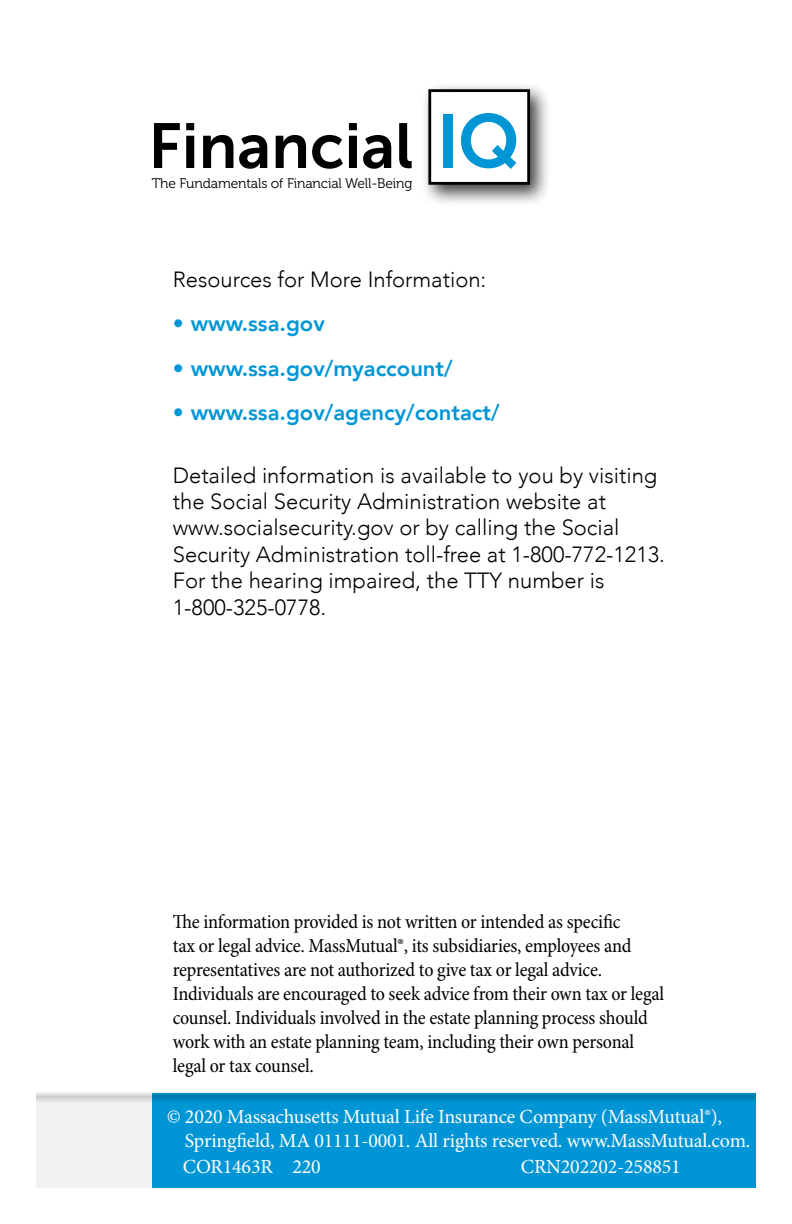
<style>
.page{position:relative;width:792px;height:1224px;background:#fff}
.page>*{position:absolute;margin:0;border:0;box-sizing:border-box;transform-origin:0 0}
.t1{font:75.4px "Museo Sans 700";color:#0096d5}
.t2{font:63.2px "Museo Sans 700";color:#000}
.t3{font:300 22px/26.4px "Avenir";color:#000}
.t4{font:800 22px "Avenir";color:#0096d5}
.t5{font:condensed 20px/24px "Minion Pro";letter-spacing:-.01em;color:#000}
.t6{font:20px/24px "Minion Pro";letter-spacing:-.01em;color:#fff}
.t7{font:13.8px "Museo 300";letter-spacing:-.01em;color:#000}
</style>
<div class="page">
<svg style="left:151px;top:1092px;width:605px;height:95px;background:#0295d2"></svg>
<svg style="left:36px;top:1092px;width:115px;height:95px"></svg>
<div style="left:421px;top:81px;width:131px;height:125px;background:#000;opacity:.75"></div>
<div style="left:428px;top:89px;width:102px;height:96px;background:#fff;border:3px solid #000"></div>
<h2 class="t2" style="left:148px;top:111px;width:266px">Financial</h2>
<p class="t7" style="left:152px;top:176px;width:262px">The Fundamentals of Financial Well-Being</p>
<h1 class="t1" style="left:437px;top:99px;width:85px">IQ</h1>
<p class="t3" style="left:173px;top:266px;width:315px">Resources for More Information:</p>
<p class="t4" style="left:173px;top:307px;width:153px">• www.ssa.gov</p>
<p class="t4" style="left:173px;top:351px;width:281px">• www.ssa.gov/myaccount/</p>
<p class="t4" style="left:173px;top:395px;width:328px">• www.ssa.gov/agency/contact/</p>
<p class="t3" style="left:173px;top:462px;width:494px">Detailed information is available to you by visiting the Social Security Administration website at www.socialsecurity.gov or by calling the Social Security Administration toll-free at 1-800-772-1213.<br>For the hearing impaired, the TTY number is 1-800-325-0778.</p>
<p class="t5" style="left:173px;top:911px;width:493px">The information provided is not written or intended as specific<br>tax or legal advice. MassMutual®, its subsidiaries, employees and representatives are not authorized to give tax or legal advice.<br>Individuals are encouraged to seek advice from their own tax or legal counsel. Individuals involved in the estate planning process should work with an estate planning team, including their own personal legal or tax counsel.</p>
<p class="t6" style="left:185px;top:1104px;width:567px;text-indent:-18px">© 2020 Massachusetts Mutual Life Insurance Company (MassMutual®),<br>Springfield, MA 01111-0001. All rights reserved. www.MassMutual.com.</p>
<p class="t6" style="left:183px;top:1155px;width:140px">COR1463R 220</p>
<p class="t6" style="left:521px;top:1155px;width:161px">CRN202202-258851</p>
</div>
